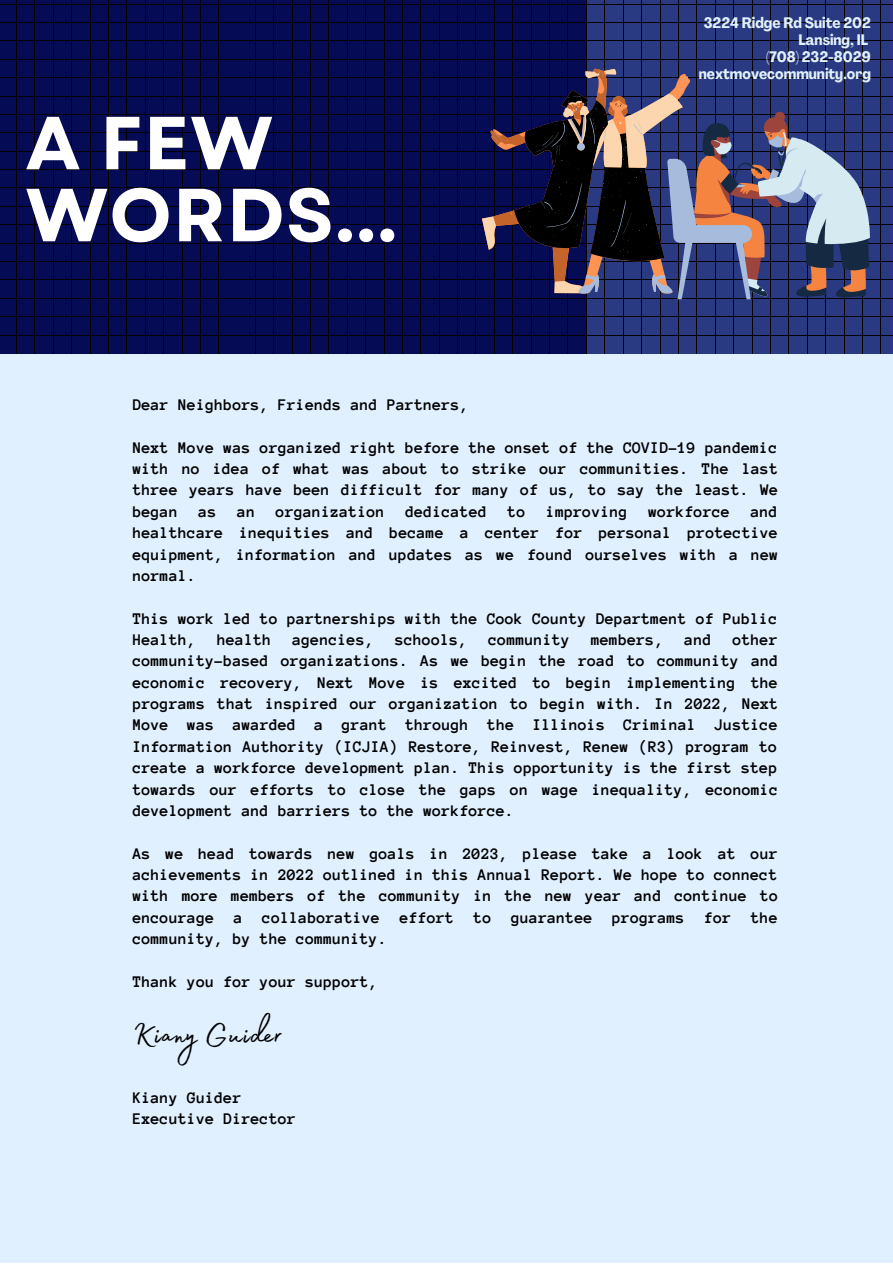
<style>
.page{position:relative;width:893px;height:1264px;background:#fff}
.page>*{position:absolute;margin:0;border:0;box-sizing:border-box;transform-origin:0 0}
.t1{font:700 75px/72px "Garet";letter-spacing:.015em;color:#fff}
.t2{font:39px "Madelyn Fill";color:#000}
.t3{font:700 16.65px/21.3px "Anonymous Pro";color:#000;text-align:justify}
.t4{font:700 condensed 15px/16.8px "Agrandir";color:#e1f0ff;text-align:right}
</style>
<div class="page">
<div style="left:0;top:0;width:892px;height:1262px;background:#e1f0ff"></div>
<div style="left:568px;top:0;width:324px;height:353px;background:#293a82"></div>
<hr style="left:586px;top:0;width:1px;height:353px;background:#000">
<hr style="left:604px;top:0;width:1px;height:353px;background:#000">
<hr style="left:623px;top:0;width:1px;height:353px;background:#000">
<hr style="left:641px;top:0;width:1px;height:353px;background:#000">
<hr style="left:660px;top:0;width:1px;height:353px;background:#000">
<hr style="left:678px;top:0;width:1px;height:353px;background:#000">
<hr style="left:696px;top:0;width:1px;height:353px;background:#000">
<hr style="left:715px;top:0;width:1px;height:353px;background:#000">
<hr style="left:733px;top:0;width:1px;height:353px;background:#000">
<hr style="left:751px;top:0;width:1px;height:353px;background:#000">
<hr style="left:770px;top:0;width:1px;height:353px;background:#000">
<hr style="left:788px;top:0;width:1px;height:353px;background:#000">
<hr style="left:807px;top:0;width:1px;height:353px;background:#000">
<hr style="left:825px;top:0;width:1px;height:353px;background:#000">
<hr style="left:843px;top:0;width:1px;height:353px;background:#000">
<hr style="left:862px;top:0;width:1px;height:353px;background:#000">
<hr style="left:880px;top:0;width:1px;height:353px;background:#000">
<hr style="left:568px;top:4px;width:324px;height:1px;background:#000">
<hr style="left:568px;top:22px;width:324px;height:1px;background:#000">
<hr style="left:568px;top:41px;width:324px;height:1px;background:#000">
<hr style="left:568px;top:59px;width:324px;height:1px;background:#000">
<hr style="left:568px;top:77px;width:324px;height:1px;background:#000">
<hr style="left:568px;top:96px;width:324px;height:1px;background:#000">
<hr style="left:568px;top:114px;width:324px;height:1px;background:#000">
<hr style="left:568px;top:133px;width:324px;height:1px;background:#000">
<hr style="left:568px;top:151px;width:324px;height:1px;background:#000">
<hr style="left:568px;top:169px;width:324px;height:1px;background:#000">
<hr style="left:568px;top:188px;width:324px;height:1px;background:#000">
<hr style="left:568px;top:206px;width:324px;height:1px;background:#000">
<hr style="left:568px;top:224px;width:324px;height:1px;background:#000">
<hr style="left:568px;top:243px;width:324px;height:1px;background:#000">
<hr style="left:568px;top:261px;width:324px;height:1px;background:#000">
<hr style="left:568px;top:280px;width:324px;height:1px;background:#000">
<hr style="left:568px;top:298px;width:324px;height:1px;background:#000">
<hr style="left:568px;top:316px;width:324px;height:1px;background:#000">
<hr style="left:568px;top:335px;width:324px;height:1px;background:#000">
<div style="left:218px;top:0;width:368px;height:353px;background:#060b55"></div>
<hr style="left:237px;top:0;width:1px;height:353px;background:#000">
<hr style="left:255px;top:0;width:1px;height:353px;background:#000">
<hr style="left:273px;top:0;width:1px;height:353px;background:#000">
<hr style="left:292px;top:0;width:1px;height:353px;background:#000">
<hr style="left:310px;top:0;width:1px;height:353px;background:#000">
<hr style="left:328px;top:0;width:1px;height:353px;background:#000">
<hr style="left:347px;top:0;width:1px;height:353px;background:#000">
<hr style="left:365px;top:0;width:1px;height:353px;background:#000">
<hr style="left:384px;top:0;width:1px;height:353px;background:#000">
<hr style="left:402px;top:0;width:1px;height:353px;background:#000">
<hr style="left:420px;top:0;width:1px;height:353px;background:#000">
<hr style="left:439px;top:0;width:1px;height:353px;background:#000">
<hr style="left:457px;top:0;width:1px;height:353px;background:#000">
<hr style="left:475px;top:0;width:1px;height:353px;background:#000">
<hr style="left:494px;top:0;width:1px;height:353px;background:#000">
<hr style="left:512px;top:0;width:1px;height:353px;background:#000">
<hr style="left:531px;top:0;width:1px;height:353px;background:#000">
<hr style="left:549px;top:0;width:1px;height:353px;background:#000">
<hr style="left:567px;top:0;width:1px;height:353px;background:#000">
<hr style="left:218px;top:4px;width:368px;height:1px;background:#000">
<hr style="left:218px;top:22px;width:368px;height:1px;background:#000">
<hr style="left:218px;top:41px;width:368px;height:1px;background:#000">
<hr style="left:218px;top:59px;width:368px;height:1px;background:#000">
<hr style="left:218px;top:77px;width:368px;height:1px;background:#000">
<hr style="left:218px;top:96px;width:368px;height:1px;background:#000">
<hr style="left:218px;top:114px;width:368px;height:1px;background:#000">
<hr style="left:218px;top:133px;width:368px;height:1px;background:#000">
<hr style="left:218px;top:151px;width:368px;height:1px;background:#000">
<hr style="left:218px;top:169px;width:368px;height:1px;background:#000">
<hr style="left:218px;top:188px;width:368px;height:1px;background:#000">
<hr style="left:218px;top:206px;width:368px;height:1px;background:#000">
<hr style="left:218px;top:224px;width:368px;height:1px;background:#000">
<hr style="left:218px;top:243px;width:368px;height:1px;background:#000">
<hr style="left:218px;top:261px;width:368px;height:1px;background:#000">
<hr style="left:218px;top:280px;width:368px;height:1px;background:#000">
<hr style="left:218px;top:298px;width:368px;height:1px;background:#000">
<hr style="left:218px;top:316px;width:368px;height:1px;background:#000">
<hr style="left:218px;top:335px;width:368px;height:1px;background:#000">
<div style="left:0;top:0;width:237px;height:353px;background:#060b55"></div>
<hr style="left:16px;top:0;width:1px;height:353px;background:#000">
<hr style="left:35px;top:0;width:1px;height:353px;background:#000">
<hr style="left:53px;top:0;width:1px;height:353px;background:#000">
<hr style="left:71px;top:0;width:1px;height:353px;background:#000">
<hr style="left:90px;top:0;width:1px;height:353px;background:#000">
<hr style="left:108px;top:0;width:1px;height:353px;background:#000">
<hr style="left:127px;top:0;width:1px;height:353px;background:#000">
<hr style="left:145px;top:0;width:1px;height:353px;background:#000">
<hr style="left:163px;top:0;width:1px;height:353px;background:#000">
<hr style="left:182px;top:0;width:1px;height:353px;background:#000">
<hr style="left:200px;top:0;width:1px;height:353px;background:#000">
<hr style="left:218px;top:0;width:1px;height:353px;background:#000">
<hr style="left:0;top:4px;width:237px;height:1px;background:#000">
<hr style="left:0;top:22px;width:237px;height:1px;background:#000">
<hr style="left:0;top:41px;width:237px;height:1px;background:#000">
<hr style="left:0;top:59px;width:237px;height:1px;background:#000">
<hr style="left:0;top:77px;width:237px;height:1px;background:#000">
<hr style="left:0;top:96px;width:237px;height:1px;background:#000">
<hr style="left:0;top:114px;width:237px;height:1px;background:#000">
<hr style="left:0;top:133px;width:237px;height:1px;background:#000">
<hr style="left:0;top:151px;width:237px;height:1px;background:#000">
<hr style="left:0;top:169px;width:237px;height:1px;background:#000">
<hr style="left:0;top:188px;width:237px;height:1px;background:#000">
<hr style="left:0;top:206px;width:237px;height:1px;background:#000">
<hr style="left:0;top:224px;width:237px;height:1px;background:#000">
<hr style="left:0;top:243px;width:237px;height:1px;background:#000">
<hr style="left:0;top:261px;width:237px;height:1px;background:#000">
<hr style="left:0;top:280px;width:237px;height:1px;background:#000">
<hr style="left:0;top:298px;width:237px;height:1px;background:#000">
<hr style="left:0;top:316px;width:237px;height:1px;background:#000">
<hr style="left:0;top:335px;width:237px;height:1px;background:#000">
<svg style="left:489px;top:67px;width:381px;height:233px"></svg>
<h1 class="t1" style="left:26px;top:107px;width:373px">A FEW<br>WORDS...</h1>
<p class="t4" style="left:698px;top:16px;width:173px">3224 Ridge Rd Suite 202<br>Lansing, IL<br>(708) 232-8029 nextmovecommunity.org</p>
<p class="t3" style="left:133px;top:394px;width:337px">Dear Neighbors, Friends and Partners,</p>
<p class="t3" style="left:133px;top:437px;width:647px">Next Move was organized right before the onset of the COVID-19 pandemic with no idea of what was about to strike our communities. The last three years have been difficult for many of us, to say the least. We began as an organization dedicated to improving workforce and healthcare inequities and became a center for personal protective equipment, information and updates as we found ourselves with a new normal.</p>
<p class="t3" style="left:133px;top:607px;width:646px">This work led to partnerships with the Cook County Department of Public<br>Health,</p>
<p class="t3" style="left:133px;top:629px;width:647px;text-indent:600px">other community-based organizations. As we begin the road to community and economic recovery, Next Move is excited to begin implementing the programs that inspired our organization to begin with. In 2022, Next Move was awarded a grant through the Illinois Criminal Justice Information Authority (ICJIA) Restore, Reinvest, Renew (R3) program to create a workforce development plan. This opportunity is the first step towards our efforts to close the gaps on wage inequality, economic development and barriers to the workforce.</p>
<p class="t3" style="left:133px;top:842px;width:647px">As we head towards new goals in 2023, please take a look at our achievements in 2022 outlined in this Annual Report. We hope to connect with more members of the community in the new year and continue to encourage a collaborative effort to guarantee programs for the community, by the community.</p>
<p class="t3" style="left:133px;top:970px;width:247px">Thank you for your support,</p>
<h2 class="t2" style="left:133px;top:1004px;width:151px">Kiany Guider</h2>
<p class="t3" style="left:133px;top:1086px;width:165px">Kiany Guider<br>Executive Director</p>
<p class="t3" style="left:217px;top:629px;width:56px">health</p>
<p class="t3" style="left:292px;top:629px;width:83px">agencies,</p>
<p class="t3" style="left:395px;top:629px;width:74px">schools,</p>
<p class="t3" style="left:488px;top:629px;width:83px">community</p>
<p class="t3" style="left:591px;top:629px;width:74px">members,</p>
<p class="t3" style="left:684px;top:629px;width:29px">and</p>
</div>
